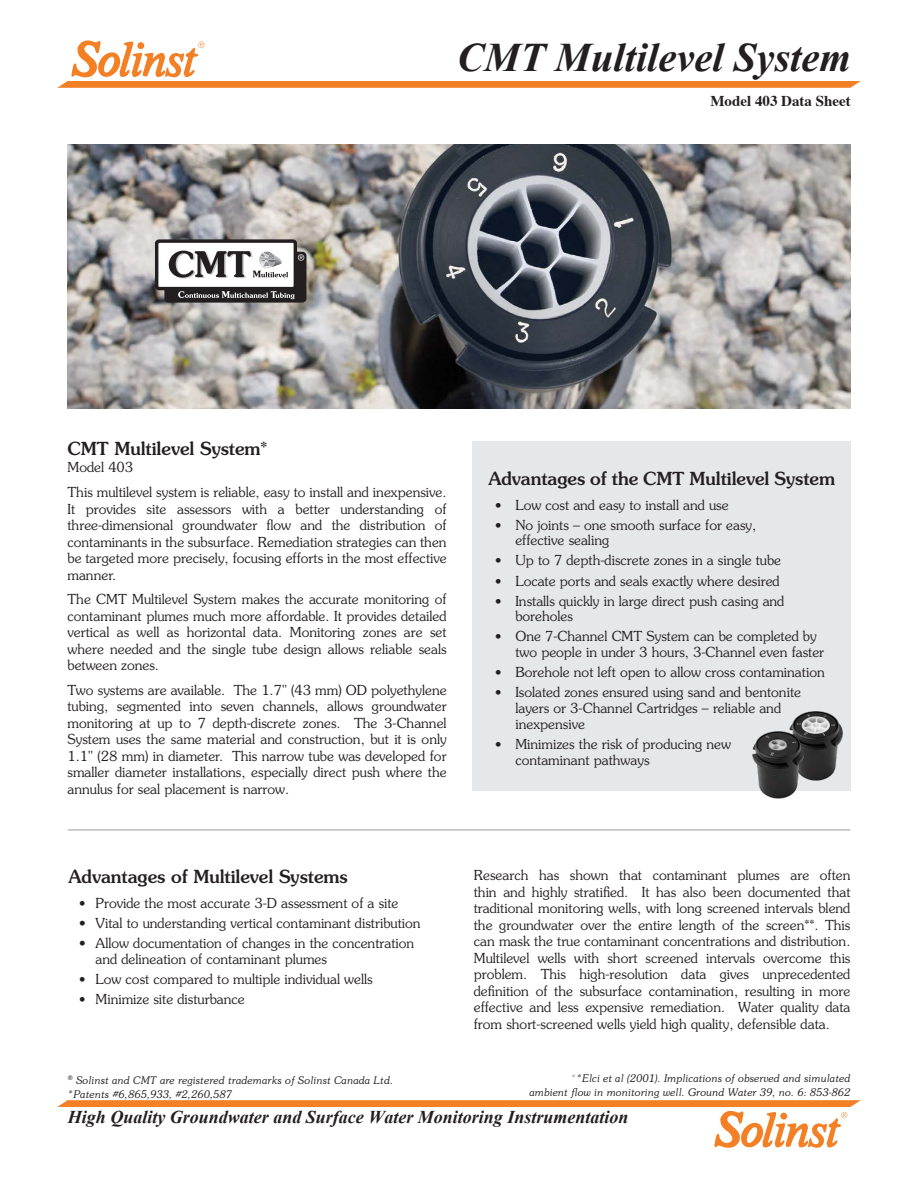
<style>
.page{position:relative;width:918px;height:1188px;background:#fff}
.page>*{position:absolute;margin:0;border:0;box-sizing:border-box;transform-origin:0 0}
.t1{font:italic 700 40.5px "Times New Roman";color:#231f20}
.Body_Subtitles{font:500 18px "Souvenir Std";color:#231f20}
.t2{font:italic 700 18px "Times New Roman";color:#231f20}
.t3{font:700 15px "Times";color:#231f20}
.Body_Text{font:300 13.8px/16.5px "Souvenir Std";color:#231f20}
.t4{font:italic 300 10.5px/14px "Souvenir Std";color:#231f20}
.s1{font-size:14.25px}
.s2{color:#939598}
</style>
<div class="page">
<svg style="left:57px;top:40px;width:804px;height:48px"></svg>
<svg style="left:57px;top:1100px;width:804px;height:48px"></svg>
<img style="left:68px;top:145px;width:782px;height:264px">
<hr style="left:68px;top:829px;width:782px;height:2px;background:#bcbdc0">
<div style="left:166px;top:253px;width:139px;height:48px;background:#231f20;border-radius:2px"></div>
<div style="left:164px;top:252px;width:142px;height:51px;border:3px solid #231f20;border-radius:2px"></div>
<div style="left:157px;top:241px;width:138px;height:48px;background:#fff;border-radius:2px"></div>
<div style="left:155px;top:239px;width:142px;height:51px;border:3px solid #231f20;border-radius:2px"></div>
<svg style="left:178px;top:291px;width:117px;height:8px"></svg>
<svg style="left:169px;top:251px;width:119px;height:28px"></svg>
<svg style="left:298px;top:254px;width:6px;height:7px"></svg>
<div style="left:472px;top:442px;width:378px;height:349px;background:#e6e7e9"></div>
<img style="left:789px;top:711px;width:54px;height:70px">
<img style="left:752px;top:729px;width:53px;height:70px">
<h1 class="t1" style="left:457px;top:30px;width:395px">CMT Multilevel System</h1>
<p class="t3" style="left:710px;top:87px;width:142px">Model 403 Data Sheet</p>
<p class="Body_Subtitles" style="left:68px;top:437px;width:201px">CMT Multilevel System*</p>
<p class="Body_Text" style="left:68px;top:459px;width:67px">Model 403</p>
<p class="Body_Text" style="left:68px;top:484px;width:381px;text-align:justify">This multilevel system is reliable, easy to install and inexpensive.<br>It provides site assessors with a better understanding of three-dimensional groundwater flow and the distribution of contaminants in the subsurface. Remediation strategies can then be targeted more precisely, focusing efforts in the most effective manner.</p>
<p class="Body_Text" style="left:68px;top:591px;width:381px;text-align:justify">The CMT Multilevel System makes the accurate monitoring of contaminant plumes much more affordable. It provides detailed vertical as well as horizontal data. Monitoring zones are set where needed and the single tube design allows reliable seals between zones.</p>
<p class="Body_Text" style="left:68px;top:682px;width:381px;text-align:justify">Two systems are available. The 1.7" (43 mm) OD polyethylene tubing, segmented into seven channels, allows groundwater monitoring at up to 7 depth-discrete zones. The 3-Channel System uses the same material and construction, but it is only 1.1" (28 mm) in diameter. This narrow tube was developed for smaller diameter installations, especially direct push where the annulus for seal placement is narrow.</p>
<p class="Body_Subtitles" style="left:488px;top:468px;width:348px">Advantages of the CMT Multilevel System</p>
<p class="Body_Text" style="left:495px;top:496px;width:235px">• Low cost and easy to install and use</p>
<p class="Body_Text" style="left:515px;top:517px;width:242px;line-height:15.8px;text-indent:-20px">• No joints – one smooth surface for easy, effective sealing</p>
<p class="Body_Text" style="left:495px;top:552px;width:288px">• Up to 7 depth-discrete zones in a single tube</p>
<p class="Body_Text" style="left:495px;top:572px;width:286px">• Locate ports and seals exactly where desired</p>
<p class="Body_Text" style="left:515px;top:593px;width:271px;line-height:15.8px;text-indent:-20px">• Installs quickly in large direct push casing and boreholes</p>
<p class="Body_Text" style="left:515px;top:629px;width:310px;line-height:15.8px;text-indent:-20px">• One 7-Channel CMT System can be completed by two people in under 3 hours, 3-Channel even faster</p>
<p class="Body_Text" style="left:495px;top:664px;width:331px">• Borehole not left open to allow cross contamination</p>
<p class="Body_Text" style="left:515px;top:685px;width:287px;line-height:15.8px;text-indent:-20px">• Isolated zones ensured using sand and bentonite layers or 3-Channel Cartridges – reliable and inexpensive</p>
<p class="Body_Text" style="left:515px;top:736px;width:217px;line-height:15.8px;text-indent:-20px">• Minimizes the risk of producing new contaminant pathways</p>
<p class="Body_Subtitles" style="left:69px;top:866px;width:280px">Advantages of Multilevel Systems</p>
<p class="Body_Text" style="left:79px;top:894px;width:321px">• Provide the most accurate 3-D assessment of a site</p>
<p class="Body_Text" style="left:79px;top:915px;width:343px"><span class="s1">•</span> Vital to understanding vertical contaminant distribution</p>
<p class="Body_Text" style="left:96px;top:935px;width:320px;line-height:15.8px;text-indent:-16px"><span class="s1">•</span> Allow documentation of changes in the concentration and delineation of contaminant plumes</p>
<p class="Body_Text" style="left:79px;top:971px;width:295px">• Low cost compared to multiple individual wells</p>
<p class="Body_Text" style="left:79px;top:991px;width:167px">• Minimize site disturbance</p>
<p class="t4" style="left:68px;top:1073px;width:327px"><sup>®</sup> Solinst and CMT are registered trademarks of Solinst Canada Ltd. *Patents #6,865,933, #2,260,587</p>
<p class="Body_Text" style="left:474px;top:867px;width:378px;text-align:justify">Research has shown that contaminant plumes are often thin and highly stratified. It has also been documented that traditional monitoring wells, with long screened intervals blend the groundwater over the entire length of the screen**. This can mask the true contaminant concentrations and distribution.<br>Multilevel wells with short screened intervals overcome this problem. This high-resolution data gives unprecedented definition of the subsurface contamination, resulting in more effective and less expensive remediation. Water quality data from short-screened wells yield high quality, defensible data.</p>
<p class="t4" style="left:529px;top:1071px;width:323px;text-align:right"><span class="s2">*</span>*Elci et al (2001). Implications of observed and simulated<br>ambient flow in monitoring well. Ground Water 39, no. 6: 853-862</p>
<h2 class="t2" style="left:68px;top:1105px;width:562px">High Quality Groundwater and Surface Water Monitoring Instrumentation</h2>
</div>
